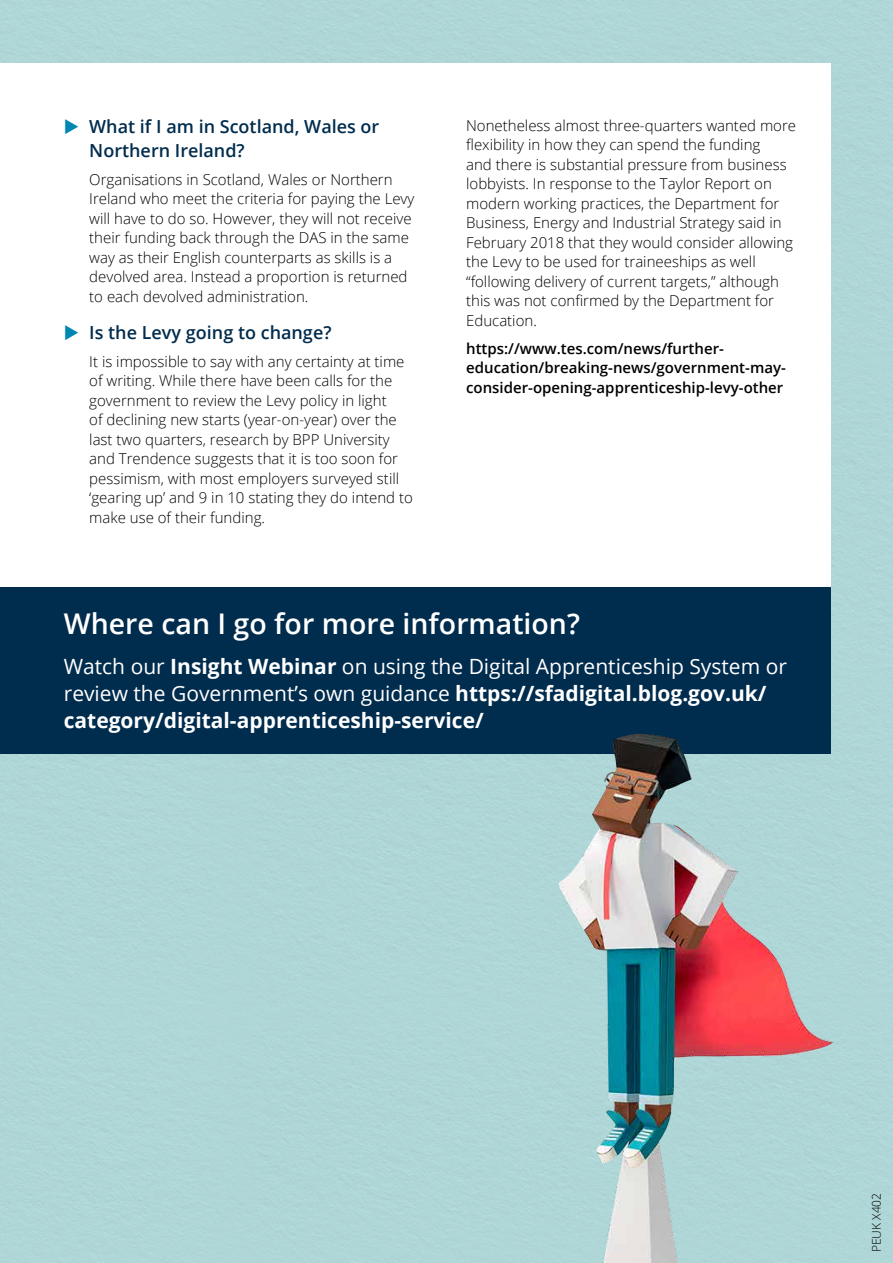
<style>
.page{position:relative;width:893px;height:1263px;background:#b0d6d7}
.page>*{position:absolute;margin:0;border:0;box-sizing:border-box;transform-origin:0 0}
.t1{font:600 28.5px "Open Sans";color:#fff}
.t2{font:700 21px/27px "Open Sans";color:#fff}
.t3{font:600 18px/24px "Open Sans";color:#002c4d}
.t4{font:300 15px/19.5px "Open Sans";color:#000}
.t5{font:600 15px/19.5px "Open Sans";color:#000}
.t6{font:300 12px "Open Sans";color:#000}
.s1{color:#0087b1}
.s2{font-weight:400}
</style>
<div class="page">
<div style="left:0;top:64px;width:830px;height:523px;background:#fff"></div>
<div style="left:0;top:587px;width:830px;height:166px;background:#002c4d"></div>
<img style="left:556px;top:734px;width:278px;height:529px">
<p class="t3" style="left:89px;top:114px;width:292px;text-indent:-26px"><span class="s1">◆</span> What if I am in Scotland, Wales or<br>Northern Ireland?</p>
<p class="t4" style="left:89px;top:169px;width:327px">Organisations in Scotland, Wales or Northern Ireland who meet the criteria for paying the Levy will have to do so. However, they will not receive their funding back through the DAS in the same way as their English counterparts as skills is a devolved area. Instead a proportion is returned to each devolved administration.</p>
<p class="t3" style="left:64px;top:320px;width:269px"><span class="s1">◆</span> Is the Levy going to change?</p>
<p class="t4" style="left:89px;top:351px;width:325px">It is impossible to say with any certainty at time of writing. While there have been calls for the government to review the Levy policy in light<br>of declining new starts (year-on-year) over the last two quarters, research by BPP University and Trendence suggests that it is too soon for pessimism, with most employers surveyed still ‘gearing up’ and 9 in 10 stating they do intend to make use of their funding.</p>
<p class="t4" style="left:466px;top:115px;width:331px">Nonetheless almost three-quarters wanted more flexibility in how they can spend the funding<br>and there is substantial pressure from business lobbyists. In response to the Taylor Report on modern working practices, the Department for Business, Energy and Industrial Strategy said in February 2018 that they would consider allowing the Levy to be used for traineeships as well “following delivery of current targets,” although this was not confirmed by the Department for Education.</p>
<p class="t5" style="left:466px;top:338px;width:321px">https://www.tes.com/news/further&shy;education/breaking-news/government-may&shy;consider-opening-apprenticeship-levy-other</p>
<h1 class="t1" style="left:64px;top:604px;width:518px">Where can I go for more information?</h1>
<h2 class="t2" style="left:64px;top:652px;width:725px"><span class="s2">Watch our</span> Insight Webinar <span class="s2">on using the Digital Apprenticeship System or review the Government’s own guidance</span> https://sfadigital.blog.gov.uk/ category/digital-apprenticeship-service/</h2>
<p class="t6" style="left:868px;top:1252px;width:61px;rotate:-90deg">PEUK X402</p>
</div>
